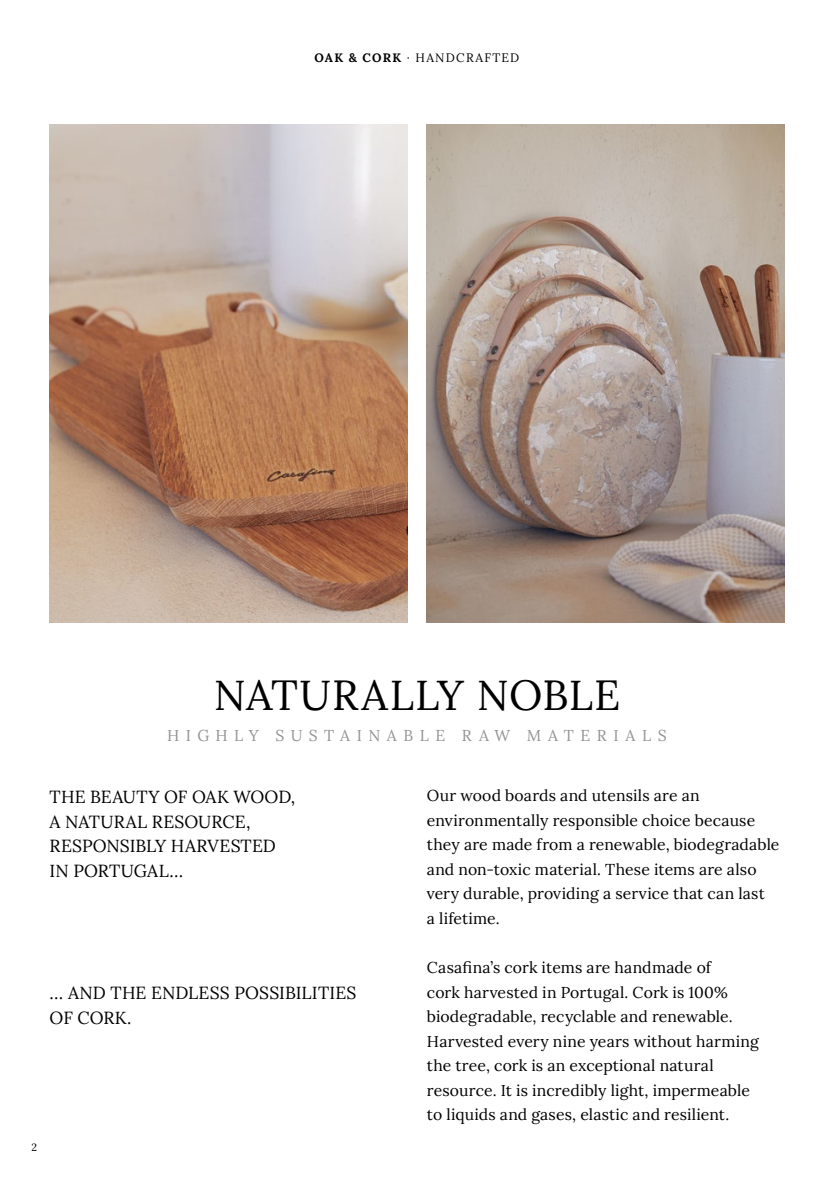
<style>
.page{position:relative;width:834px;height:1191px;background:#fff}
.page>*{position:absolute;margin:0;border:0;box-sizing:border-box;transform-origin:0 0}
.t1{font:42px "Lora";letter-spacing:.02em;color:#000}
.t2{font:17.5px/24.5px "Lora";letter-spacing:.005em;color:#000}
.t3{font:15.75px/24.5px "Lora";letter-spacing:.01em;color:#000}
.t4{font:15.75px "Lora";letter-spacing:.405em;color:#959493}
.t5{font:12.25px "Lora";letter-spacing:.1em;color:#000}
.t6{font:10.5px "Lora";color:#000}
.s1{font-weight:700}
</style>
<div class="page">
<img style="left:50px;top:124px;width:357px;height:499px">
<img style="left:427px;top:124px;width:357px;height:499px">
<p class="t5" style="left:314px;top:48px;width:206px"><span class="s1">OAK &amp; CORK</span> · HANDCRAFTED</p>
<h1 class="t1" style="left:214px;top:663px;width:408px">NATURALLY NOBLE</h1>
<p class="t4" style="left:167px;top:723px;width:501px">HIGHLY SUSTAINABLE RAW MATERIALS</p>
<p class="t2" style="left:50px;top:783px;width:247px">THE BEAUTY OF OAK WOOD,<br>A NATURAL RESOURCE,<br>RESPONSIBLY HARVESTED<br>IN PORTUGAL…</p>
<p class="t2" style="left:50px;top:979px;width:308px">… AND THE ENDLESS POSSIBILITIES<br>OF CORK.</p>
<p class="t6" style="left:31px;top:1139px;width:7px">2</p>
<p class="t3" style="left:427px;top:782px;width:354px">Our wood boards and utensils are an environmentally responsible choice because they are made from a renewable, biodegradable and non-toxic material. These items are also very durable, providing a service that can last<br>a lifetime.</p>
<p class="t3" style="left:427px;top:954px;width:333px">Casafina’s cork items are handmade of<br>cork harvested in Portugal. Cork is 100% biodegradable, recyclable and renewable.<br>Harvested every nine years without harming the tree, cork is an exceptional natural resource. It is incredibly light, impermeable to liquids and gases, elastic and resilient.</p>
</div>
